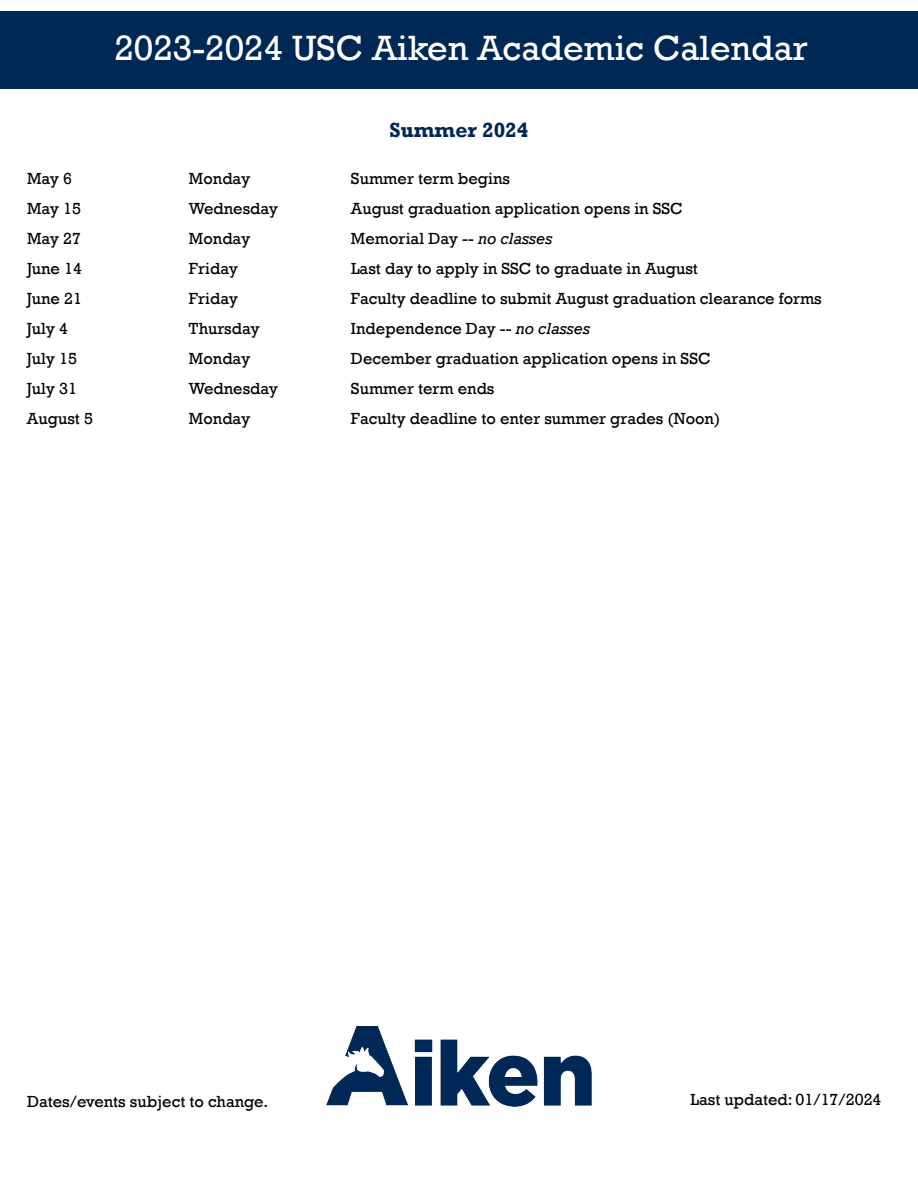
<style>
.page{position:relative;width:918px;height:1188px;background:#fff}
.page>*{position:absolute;margin:0;border:0;box-sizing:border-box;transform-origin:0 0}
.t1{font:36px "Rockwell";color:#fff}
.t2{font:700 21px "Rockwell";color:#002855}
.t3{font:16.5px "Rockwell";color:#000}
.s1{font-style:italic}
</style>
<div class="page">
<div style="left:0;top:11px;width:918px;height:78px;background:#002855"></div>
<img style="left:327px;top:1026px;width:264px;height:81px">
<h1 class="t1" style="left:114px;top:27px;width:695px">2023-2024 USC Aiken Academic Calendar</h1>
<h1 class="t1" style="left:151px;top:27px;width:41px">19</h1>
<h1 class="t1" style="left:262px;top:27px;width:21px">0</h1>
<p class="t2" style="left:390px;top:117px;width:140px">Summer 2024</p>
<p class="t3" style="left:27px;top:169px;width:47px">May 6</p>
<p class="t3" style="left:189px;top:169px;width:63px">Monday</p>
<p class="t3" style="left:351px;top:169px;width:161px">Summer term begins</p>
<p class="t3" style="left:27px;top:199px;width:56px">May 15</p>
<p class="t3" style="left:189px;top:199px;width:91px">Wednesday</p>
<p class="t3" style="left:351px;top:199px;width:333px">August graduation application opens in SSC</p>
<p class="t3" style="left:27px;top:229px;width:56px">May 27</p>
<p class="t3" style="left:189px;top:229px;width:63px">Monday</p>
<p class="t3" style="left:351px;top:229px;width:203px">Memorial Day -- <span class="s1">no classes</span></p>
<p class="t3" style="left:27px;top:259px;width:57px">June 14</p>
<p class="t3" style="left:189px;top:259px;width:51px">Friday</p>
<p class="t3" style="left:351px;top:259px;width:348px">Last day to apply in SSC to graduate in August</p>
<p class="t3" style="left:27px;top:289px;width:57px">June 21</p>
<p class="t3" style="left:189px;top:289px;width:51px">Friday</p>
<p class="t3" style="left:351px;top:289px;width:472px">Faculty deadline to submit August graduation clearance forms</p>
<p class="t3" style="left:27px;top:319px;width:43px">July 4</p>
<p class="t3" style="left:189px;top:319px;width:72px">Thursday</p>
<p class="t3" style="left:351px;top:319px;width:241px">Independence Day -- <span class="s1">no classes</span></p>
<p class="t3" style="left:27px;top:349px;width:51px">July 15</p>
<p class="t3" style="left:189px;top:349px;width:63px">Monday</p>
<p class="t3" style="left:351px;top:349px;width:361px">December graduation application opens in SSC</p>
<p class="t3" style="left:27px;top:379px;width:51px">July 31</p>
<p class="t3" style="left:189px;top:379px;width:91px">Wednesday</p>
<p class="t3" style="left:351px;top:379px;width:145px">Summer term ends</p>
<p class="t3" style="left:27px;top:409px;width:68px">August 5</p>
<p class="t3" style="left:189px;top:409px;width:63px">Monday</p>
<p class="t3" style="left:351px;top:409px;width:371px">Faculty deadline to enter summer grades (Noon)</p>
<p class="t3" style="left:27px;top:1092px;width:243px">Dates/events subject to change.</p>
<p class="t3" style="left:690px;top:1090px;width:193px">Last updated: 01/17/2024</p>
</div>
